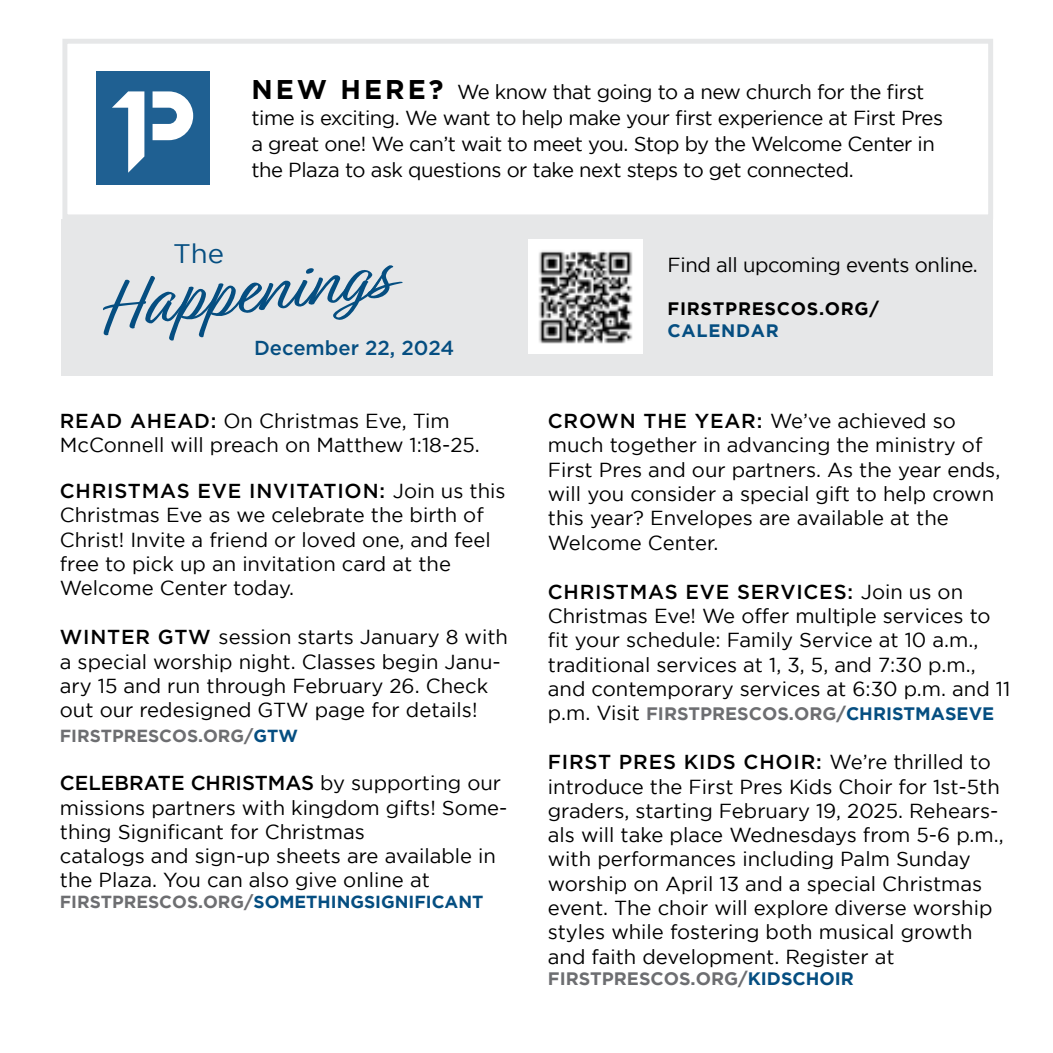
<style>
.page{position:relative;width:1053px;height:1053px;background:#fff}
.page>*{position:absolute;margin:0;border:0;box-sizing:border-box;transform-origin:0 0}
.t1{font:26.78px "Gotham";color:#054e81}
.t2{font:20.25px/24.3px "Gotham";color:#000}
.t3{font:20.25px/25.9px "Gotham";letter-spacing:-.025em;color:#000}
.t4{font:20.25px "Gotham";letter-spacing:-.02em;color:#000}
.t5{font:500 20.25px "Gotham";color:#054e81}
.t6{font:700 18px "Gotham";color:#6d6e71}
.t7{font:700 18px "Gotham";letter-spacing:.04em;color:#000}
.t8{font:700 18px "Gotham";letter-spacing:.04em;color:#054e81}
.t9{font:700 17.55px "Gotham";color:#054e81}
.t10{font:700 17.55px "Gotham";color:#6d6e71}
.s1{font-weight:700;font-size:27px}
.s2{font-weight:500}
.s3{color:#054e81}
.s4{color:#6d6e71}
.s5{font-weight:400;font-size:20.25px;color:#000}
</style>
<div class="page">
<div style="left:62px;top:219px;width:931px;height:157px;background:#e6e7e8"></div>
<img style="left:528px;top:239px;width:115px;height:115px">
<svg style="left:103px;top:265px;width:300px;height:76px"></svg>
<div style="left:62px;top:39px;width:931px;height:180px;border:5px solid #e6e7e8"></div>
<div style="left:96px;top:71px;width:113px;height:114px;background:#1f6092"></div>
<svg style="left:153px;top:91px;width:40px;height:49px"></svg>
<svg style="left:112px;top:91px;width:32px;height:82px"></svg>
<h1 class="t1" style="left:173px;top:238px;width:53px">The</h1>
<p class="t3" style="left:251px;top:79px;width:693px"><span class="s1">NEW HERE?</span> We know that going to a new church for the first time is exciting. We want to help make your first experience at First Pres a great one! We can’t wait to meet you. Stop by the Welcome Center in the Plaza to ask questions or take next steps to get connected.</p>
<p class="t5" style="left:254px;top:334px;width:202px">December 22, 2024</p>
<p class="t4" style="left:668px;top:254px;width:312px">Find all upcoming events online.</p>
<p class="t7" style="left:668px;top:298px;width:213px">FIRSTPRESCOS.ORG/</p>
<p class="t8" style="left:668px;top:321px;width:113px">CALENDAR</p>
<p class="t2" style="left:60px;top:409px;width:421px"><span class="s2">READ AHEAD:</span> On Christmas Eve, Tim<br>McConnell will preach on Matthew 1:18-25.</p>
<p class="t2" style="left:60px;top:479px;width:447px"><span class="s2">CHRISTMAS EVE INVITATION:</span> Join us this Christmas Eve as we celebrate the birth of Christ! Invite a friend or loved one, and feel free to pick up an invitation card at the Welcome Center today.</p>
<p class="t2" style="left:60px;top:625px;width:450px"><span class="s2">WINTER GTW</span> session starts January 8 with a special worship night. Classes begin Janu&shy;ary 15 and run through February 26. Check out our redesigned GTW page for details!</p>
<p class="t10" style="left:60px;top:725px;width:240px">FIRSTPRESCOS.ORG/<span class="s3">GTW</span></p>
<p class="t2" style="left:60px;top:771px;width:449px"><span class="s2">CELEBRATE CHRISTMAS</span> by supporting our missions partners with kingdom gifts! Some&shy;thing Significant for Christmas<br>catalogs and sign-up sheets are available in the Plaza. You can also give online at</p>
<p class="t9" style="left:60px;top:892px;width:425px"><span class="s4">FIRSTPRESCOS.ORG/</span>SOMETHINGSIGNIFICANT</p>
<p class="t2" style="left:548px;top:409px;width:454px"><span class="s2">CROWN THE YEAR:</span> We’ve achieved so much together in advancing the ministry of First Pres and our partners. As the year ends, will you consider a special gift to help crown this year? Envelopes are available at the Welcome Center.</p>
<p class="t2" style="left:548px;top:579px;width:464px"><span class="s2">CHRISTMAS EVE SERVICES:</span> Join us on Christmas Eve! We offer multiple services to fit your schedule: Family Service at 10 a.m., traditional services at 1, 3, 5, and 7:30 p.m., and contemporary services at 6:30 p.m. and 11</p>
<p class="t6" style="left:548px;top:703px;width:448px"><span class="s5">p.m. Visit</span> FIRSTPRESCOS.ORG/<span class="s3">CHRISTMASEVE</span></p>
<p class="t2" style="left:548px;top:750px;width:457px"><span class="s2">FIRST PRES KIDS CHOIR:</span> We’re thrilled to introduce the First Pres Kids Choir for 1st-5th graders, starting February 19, 2025. Rehears&shy;als will take place Wednesdays from 5-6 p.m., with performances including Palm Sunday worship on April 13 and a special Christmas event. The choir will explore diverse worship styles while fostering both musical growth and faith development. Register at</p>
<p class="t6" style="left:548px;top:969px;width:307px">FIRSTPRESCOS.ORG/<span class="s3">KIDSCHOIR</span></p>
</div>
